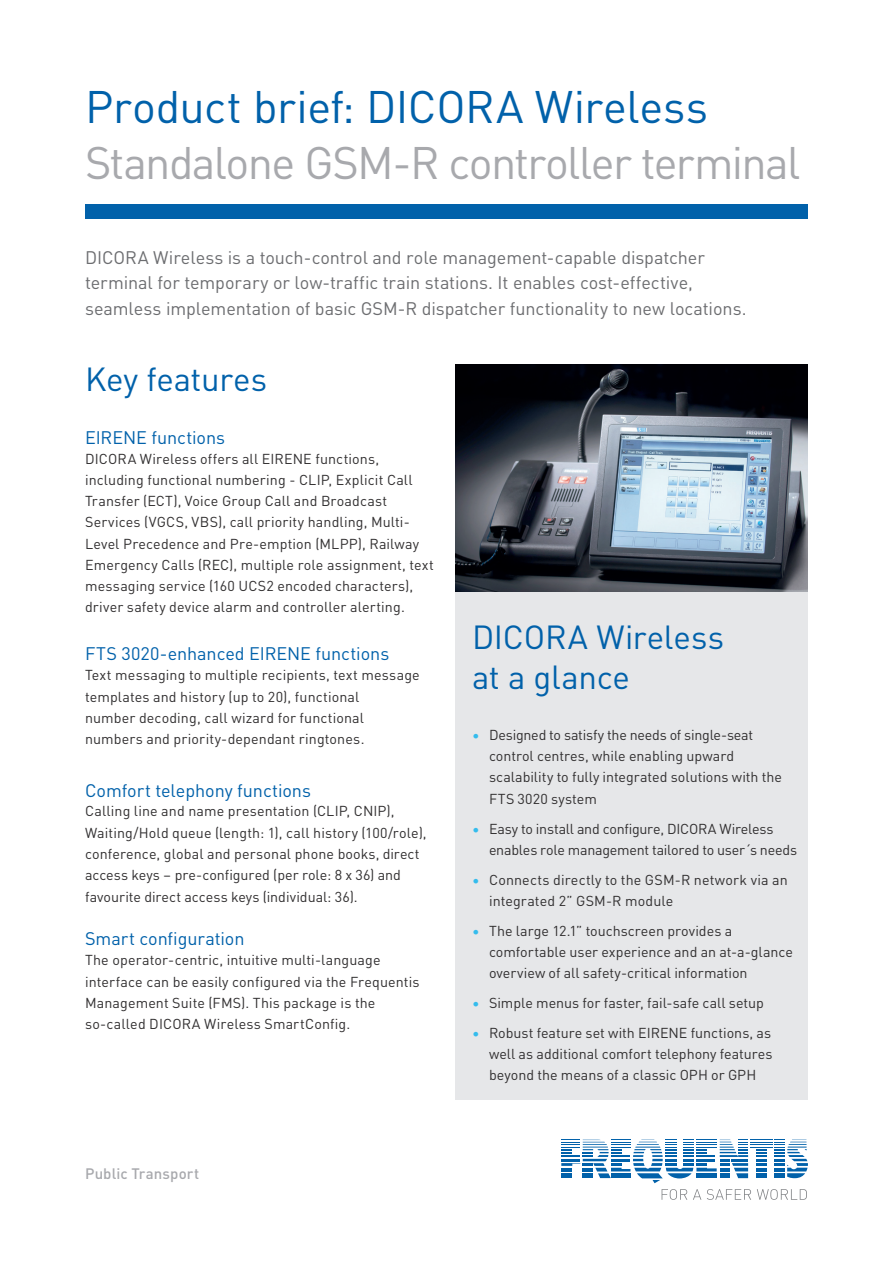
<style>
.page{position:relative;width:893px;height:1263px;background:#fff}
.page>*{position:absolute;margin:0;border:0;box-sizing:border-box;transform-origin:0 0}
.t1{font:45px "DINOT";letter-spacing:-.035em;color:#a8a9ad}
.t2{font:45px "DINOT";letter-spacing:-.005em;color:#0161aa}
.t3{font:33px/40.5px "DINOT";letter-spacing:-.01em;color:#0161aa}
.t4{font:18px/25.5px "DINOT";letter-spacing:-.005em;color:#6c6d70}
.t5{font:18px "DINOT";letter-spacing:-.005em;color:#0161aa}
.t6{font:500 15px "DINOT";letter-spacing:.01em;color:#a8a9ad}
.t7{font:14.25px/21.3px "DINOT";letter-spacing:.005em;color:#312f30}
.t8{font:14.25px/21.3px "DINOT";letter-spacing:-.015em;color:#312f30}
.s1{color:#34bced}
</style>
<div class="page">
<svg style="left:662px;top:1189px;width:145px;height:11px"></svg>
<svg style="left:561px;top:1140px;width:247px;height:43px"></svg>
<div style="left:455px;top:589px;width:353px;height:511px;background:#e6e7e9"></div>
<div style="left:85px;top:205px;width:723px;height:14px;background:#0161aa"></div>
<img style="left:455px;top:364px;width:353px;height:228px">
<h1 class="t2" style="left:85px;top:73px;width:624px">Product brief: DICORA Wireless</h1>
<h1 class="t1" style="left:85px;top:128px;width:717px">Standalone GSM-R controller terminal</h1>
<p class="t4" style="left:85px;top:243px;width:663px">DICORA Wireless is a touch-control and role management-capable dispatcher terminal for temporary or low-traffic train stations. It enables cost-effective, seamless implementation of basic GSM-R dispatcher functionality to new locations.</p>
<h2 class="t3" style="left:85px;top:357px;width:184px">Key features</h2>
<p class="t5" style="left:85px;top:423px;width:142px">EIRENE functions</p>
<p class="t7" style="left:85px;top:447px;width:350px">DICORA Wireless offers all EIRENE functions, including functional numbering - CLIP, Explicit Call Transfer (ECT), Voice Group Call and Broadcast Services (VGCS, VBS), call priority handling, Multi-Level Precedence and Pre-emption (MLPP), Railway Emergency Calls (REC), multiple role assignment, text messaging service (160 UCS2 encoded characters), driver safety device alarm and controller alerting.</p>
<p class="t5" style="left:85px;top:640px;width:306px">FTS 3020-enhanced EIRENE functions</p>
<p class="t7" style="left:85px;top:664px;width:336px">Text messaging to multiple recipients, text message templates and history (up to 20), functional<br>number decoding, call wizard for functional numbers and priority-dependant ringtones.</p>
<p class="t5" style="left:85px;top:776px;width:227px">Comfort telephony functions</p>
<p class="t7" style="left:85px;top:800px;width:343px">Calling line and name presentation (CLIP, CNIP), Waiting/Hold queue (length: 1), call history (100/role), conference, global and personal phone books, direct access keys – pre-configured (per role: 8 x 36) and favourite direct access keys (individual: 36).</p>
<p class="t5" style="left:85px;top:925px;width:161px">Smart configuration</p>
<p class="t7" style="left:85px;top:948px;width:336px">The operator-centric, intuitive multi-language interface can be easily configured via the Frequentis Management Suite (FMS). This package is the so-called DICORA Wireless SmartConfig.</p>
<p class="t6" style="left:85px;top:1164px;width:116px">Public Transport</p>
<h2 class="t3" style="left:472px;top:614px;width:254px">DICORA Wireless at a glance</h2>
<p class="t7" style="left:489px;top:723px;width:295px;text-indent:-17px"><span class="s1">•</span> Designed to satisfy the needs of single-seat control centres, while enabling upward scalability to fully integrated solutions with the FTS 3020 system</p>
<p class="t8" style="left:489px;top:817px;width:310px;text-indent:-17px"><span class="s1">•</span> Easy to install and configure, DICORA Wireless enables role management tailored to user´s needs</p>
<p class="t7" style="left:489px;top:868px;width:300px;text-indent:-17px"><span class="s1">•</span> Connects directly to the GSM-R network via an integrated 2” GSM-R module</p>
<p class="t7" style="left:489px;top:919px;width:305px;text-indent:-17px"><span class="s1">•</span> The large 12.1” touchscreen provides a comfortable user experience and an at-a-glance overview of all safety-critical information</p>
<p class="t7" style="left:472px;top:991px;width:293px"><span class="s1">•</span> Simple menus for faster, fail-safe call setup</p>
<p class="t7" style="left:489px;top:1021px;width:285px;text-align:justify;text-indent:-17px"><span class="s1">•</span> Robust feature set with EIRENE functions, as well as additional comfort telephony features beyond the means of a classic OPH or GPH</p>
</div>
